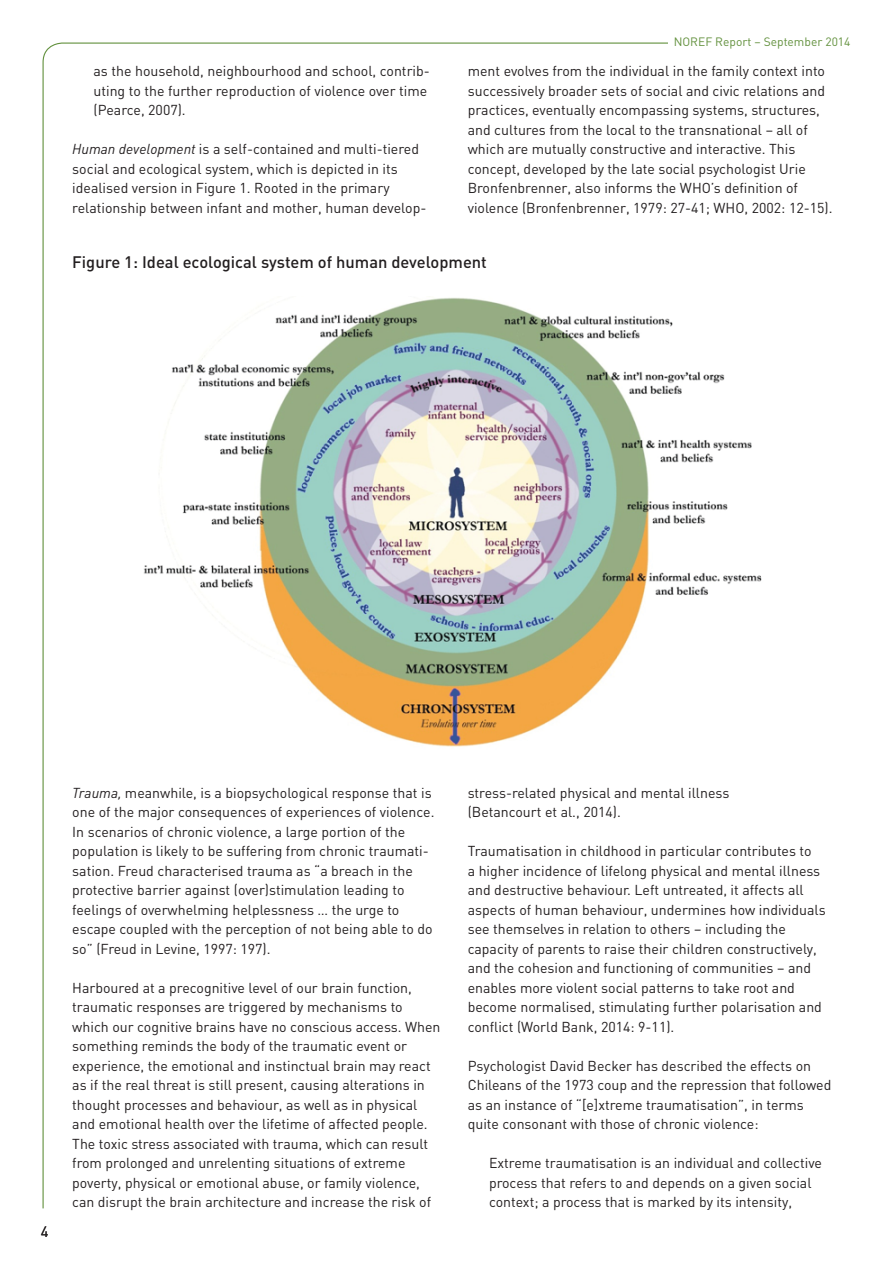
<style>
.page{position:relative;width:893px;height:1263px;background:#fff}
.page>*{position:absolute;margin:0;border:0;box-sizing:border-box;transform-origin:0 0}
.t1{font:500 16.5px "DIN";color:#231f20}
.t2{font:15px "DIN";color:#231f20}
.t3{font:14.25px/19.5px "DIN";color:#231f20}
.t4{font:12px "DIN";color:#63913e}
.s1{font-style:italic}
</style>
<div class="page">
<img style="left:144px;top:298px;width:618px;height:449px">
<p class="t3" style="left:94px;top:61px;width:338px">as the household, neighbourhood and school, contrib&shy;uting to the further reproduction of violence over time (Pearce, 2007).</p>
<p class="t3" style="left:72px;top:139px;width:356px"><span class="s1">Human development</span> is a self-contained and multi-tiered social and ecological system, which is depicted in its idealised version in Figure 1. Rooted in the primary relationship between infant and mother, human develop-</p>
<p class="t4" style="left:674px;top:35px;width:178px">Noref Report – September 2014</p>
<p class="t3" style="left:468px;top:61px;width:366px">ment evolves from the individual in the family context into successively broader sets of social and civic relations and practices, eventually encompassing systems, structures, and cultures from the local to the transnational – all of which are mutually constructive and interactive. This concept, developed by the late social psychologist Urie Bronfenbrenner, also informs the WHO’s definition of violence (Bronfenbrenner, 1979: 27-41; WHO, 2002: 12-15).</p>
<p class="t1" style="left:72px;top:252px;width:416px">Figure 1: Ideal ecological system of human development</p>
<p class="t2" style="left:41px;top:1222px;width:9px">4</p>
<p class="t3" style="left:72px;top:782px;width:364px"><span class="s1">Trauma,</span> meanwhile, is a biopsychological response that is one of the major consequences of experiences of violence.<br>In scenarios of chronic violence, a large portion of the population is likely to be suffering from chronic traumati&shy;sation. Freud characterised trauma as “a breach in the protective barrier against (over)stimulation leading to feelings of overwhelming helplessness … the urge to escape coupled with the perception of not being able to do so” (Freud in Levine, 1997: 197).</p>
<p class="t3" style="left:72px;top:977px;width:370px">Harboured at a precognitive level of our brain function, traumatic responses are triggered by mechanisms to which our cognitive brains have no conscious access. When something reminds the body of the traumatic event or experience, the emotional and instinctual brain may react as if the real threat is still present, causing alterations in thought processes and behaviour, as well as in physical and emotional health over the lifetime of affected people.<br>The toxic stress associated with trauma, which can result from prolonged and unrelenting situations of extreme poverty, physical or emotional abuse, or family violence, can disrupt the brain architecture and increase the risk of</p>
<p class="t3" style="left:468px;top:782px;width:263px">stress-related physical and mental illness (Betancourt et al., 2014).</p>
<p class="t3" style="left:468px;top:841px;width:359px">Traumatisation in childhood in particular contributes to<br>a higher incidence of lifelong physical and mental illness and destructive behaviour. Left untreated, it affects all aspects of human behaviour, undermines how individuals see themselves in relation to others – including the capacity of parents to raise their children constructively, and the cohesion and functioning of communities – and enables more violent social patterns to take root and become normalised, stimulating further polarisation and conflict (World Bank, 2014: 9-11).</p>
<p class="t3" style="left:468px;top:1055px;width:365px">Psychologist David Becker has described the effects on Chileans of the 1973 coup and the repression that followed as an instance of “[e]xtreme traumatisation”, in terms quite consonant with those of chronic violence:</p>
<p class="t3" style="left:489px;top:1153px;width:335px">Extreme traumatisation is an individual and collective process that refers to and depends on a given social context; a process that is marked by its intensity,</p>
</div>
